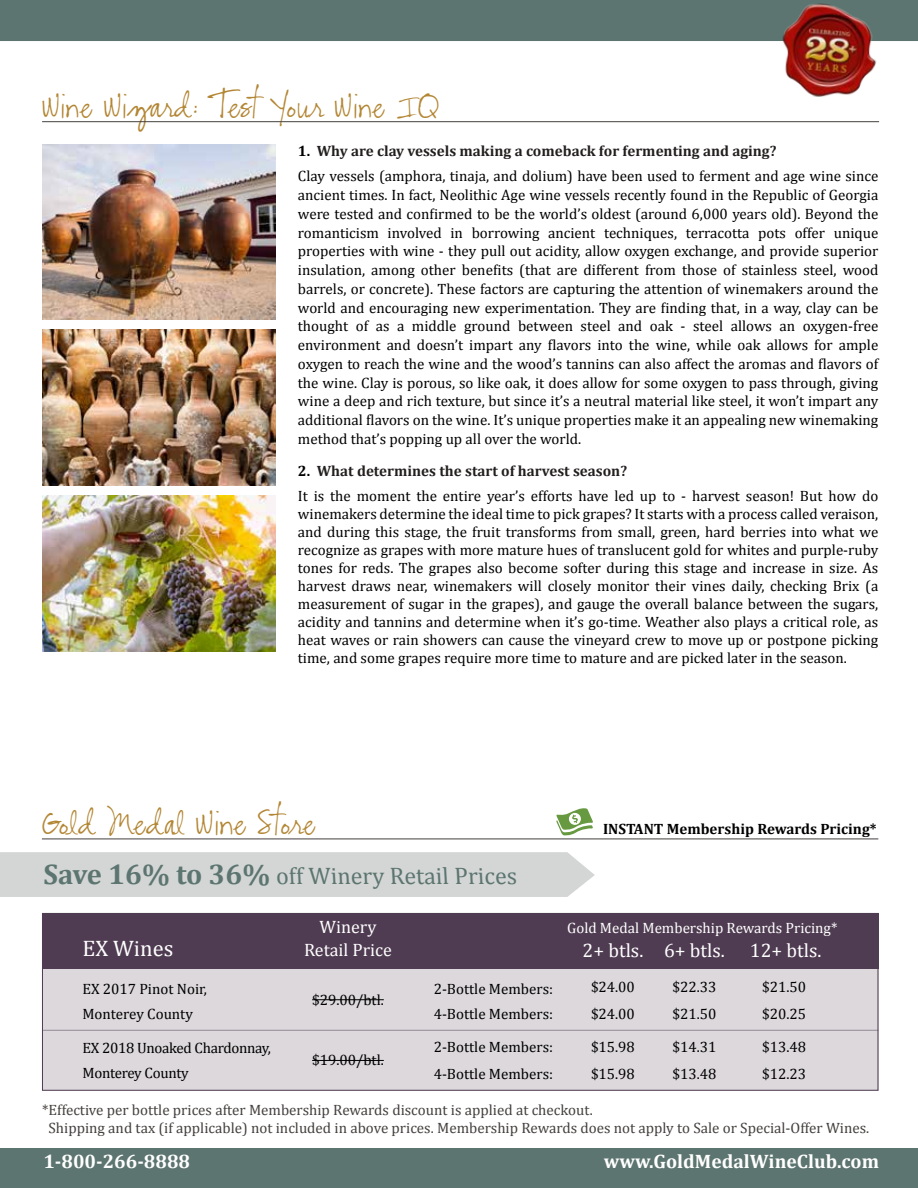
<style>
.page{position:relative;width:918px;height:1188px;background:#fff}
.page>*{position:absolute;margin:0;border:0;box-sizing:border-box;transform-origin:0 0}
.t1{font:33px "CK Alis Hand";color:#b38634}
.t2{font:24px "Cambria";color:#5d7570}
.t3{font:22.5px "Cambria";color:#fff}
.t4{font:700 19.5px "Cambria";color:#fff}
.t5{font:19.5px "Cambria";color:#fff}
.t6{font:18px/22.5px "Cambria";color:#fff;text-align:center}
.t7{font:15px/18.8px "Cambria";color:#000}
.t8{font:15px/18px "Cambria";color:#44403e}
.t9{font:15px/25.5px "Cambria";letter-spacing:-.02em;color:#000}
.t10{font:15px "Cambria";color:#fff}
.t11{font:700 15px "Cambria";color:#000}
.s1{font-weight:700}
.s2{font-weight:700;color:#241f1f}
.s3{font-weight:700;font-size:28.5px}
</style>
<div class="page">
<div style="left:0;top:0;width:918px;height:41px;background:#5d7570"></div>
<div style="left:0;top:1148px;width:918px;height:40px;background:#5d7570"></div>
<div style="left:42px;top:913px;width:836px;height:177px;background:#dcd8dc"></div>
<div style="left:42px;top:913px;width:836px;height:56px;background:#503c52"></div>
<hr style="left:42px;top:1030px;width:836px;height:1px;background:#958a97">
<hr style="left:42px;top:121px;width:837px;height:1px;background:#44403e">
<svg style="left:556px;top:808px;width:37px;height:27px"></svg>
<hr style="left:42px;top:839px;width:836px;height:1px;background:#44403e">
<div style="left:0;top:852px;width:595px;height:45px;background:#d3d6d5"></div>
<div style="left:42px;top:913px;width:836px;height:178px;border:1px solid #503c52"></div>
<img style="left:42px;top:144px;width:234px;height:175px">
<img style="left:42px;top:330px;width:234px;height:155px">
<img style="left:42px;top:496px;width:234px;height:155px">
<hr style="left:312px;top:999px;width:72px;height:1px;background:#000">
<hr style="left:312px;top:1060px;width:72px;height:1px;background:#000">
<img style="left:776px;top:0;width:108px;height:97px">
<h1 class="t1" style="left:42px;top:86px;width:398px">Wine Wizard: Test Your Wine IQ</h1>
<p class="t7" style="left:298px;top:138px;width:582px;line-height:25.5px"><span class="s1">1.</span> <span class="s2">Why are clay vessels making a comeback for fermenting and aging?<br></span>Clay vessels (amphora, tinaja, and dolium) have been used to ferment and age wine since</p>
<p class="t7" style="left:298px;top:186px;width:582px;text-align:justify">ancient times. In fact, Neolithic Age wine vessels recently found in the Republic of Georgia were tested and confirmed to be the world’s oldest (around 6,000 years old). Beyond the romanticism involved in borrowing ancient techniques, terracotta pots offer unique properties with wine - they pull out acidity, allow oxygen exchange, and provide superior insulation, among other benefits (that are different from those of stainless steel, wood barrels, or concrete). These factors are capturing the attention of winemakers around the world and encouraging new experimentation. They are finding that, in a way, clay can be thought of as a middle ground between steel and oak - steel allows an oxygen-free environment and doesn’t impart any flavors into the wine, while oak allows for ample oxygen to reach the wine and the wood’s tannins can also affect the aromas and flavors of the wine. Clay is porous, so like oak, it does allow for some oxygen to pass through, giving wine a deep and rich texture, but since it’s a neutral material like steel, it won’t impart any additional flavors on the wine. It’s unique properties make it an appealing new winemaking method that’s popping up all over the world.</p>
<p class="t7" style="left:298px;top:459px;width:582px;line-height:24.8px"><span class="s1">2.</span> <span class="s2">What determines the start of harvest season?<br></span>It is the moment the entire year’s efforts have led up to - harvest season! But how do</p>
<p class="t7" style="left:298px;top:505px;width:582px;line-height:18px;text-align:justify">winemakers determine the ideal time to pick grapes? It starts with a process called veraison, and during this stage, the fruit transforms from small, green, hard berries into what we recognize as grapes with more mature hues of translucent gold for whites and purple-ruby tones for reds. The grapes also become softer during this stage and increase in size. As harvest draws near, winemakers will closely monitor their vines daily, checking Brix (a measurement of sugar in the grapes), and gauge the overall balance between the sugars, acidity and tannins and determine when it’s go-time. Weather also plays a critical role, as heat waves or rain showers can cause the vineyard crew to move up or postpone picking time, and some grapes require more time to mature and are picked later in the season.</p>
<h1 class="t1" style="left:42px;top:803px;width:275px">Gold Medal Wine Store</h1>
<h2 class="t2" style="left:43px;top:862px;width:483px"><span class="s3">Save 1 6 % to 3 6 %</span> offWineryRetailPrices</h2>
<h3 class="t3" style="left:82px;top:935px;width:92px">EX Wines</h3>
<p class="t7" style="left:82px;top:976px;width:126px;line-height:25.5px">EX 2017 Pinot Noir,<br>Monterey County</p>
<p class="t9" style="left:82px;top:1035px;width:190px">EX 2018 Unoaked Chardonnay,<br>Monterey County</p>
<p class="t6" style="left:304px;top:916px;width:89px">Winery<br>Retail Price</p>
<p class="t7" style="left:312px;top:990px;width:73px">$29.00/btl.</p>
<p class="t7" style="left:312px;top:1051px;width:73px">$19.00/btl.</p>
<p class="t7" style="left:434px;top:976px;width:121px;line-height:25.3px">2-Bottle Members:<br>4-Bottle Members:</p>
<p class="t7" style="left:434px;top:1034px;width:121px;line-height:26.4px">2-Bottle Members:<br>4-Bottle Members:</p>
<p class="t11" style="left:603px;top:819px;width:275px">INSTANT Membership Rewards Pricing*</p>
<p class="t10" style="left:567px;top:919px;width:272px">Gold Medal Membership Rewards Pricing*</p>
<h3 class="t5" style="left:583px;top:939px;width:144px">2+ btls. 6+ btls.</h3>
<h3 class="t5" style="left:750px;top:939px;width:73px">12+ btls.</h3>
<p class="t7" style="left:591px;top:978px;width:45px">$24.00</p>
<p class="t7" style="left:673px;top:978px;width:45px">$22.33</p>
<p class="t7" style="left:762px;top:978px;width:45px">$21.50</p>
<p class="t7" style="left:591px;top:1004px;width:45px">$24.00</p>
<p class="t7" style="left:673px;top:1004px;width:45px">$21.50</p>
<p class="t7" style="left:762px;top:1004px;width:45px">$20.25</p>
<p class="t7" style="left:591px;top:1037px;width:45px">$15.98</p>
<p class="t7" style="left:673px;top:1037px;width:45px">$14.31</p>
<p class="t7" style="left:762px;top:1037px;width:45px">$13.48</p>
<p class="t7" style="left:591px;top:1064px;width:45px">$15.98</p>
<p class="t7" style="left:673px;top:1064px;width:45px">$13.48</p>
<p class="t7" style="left:762px;top:1064px;width:45px">$12.23</p>
<p class="t8" style="left:49px;top:1100px;width:822px;text-indent:-6px">*Effective per bottle prices after Membership Rewards discount is applied at checkout.<br>Shipping and tax (if applicable) not included in above prices. Membership Rewards does not apply to Sale or Special-Offer Wines.</p>
<h3 class="t4" style="left:43px;top:1147px;width:148px">1-800-266-8888</h3>
<h3 class="t4" style="left:604px;top:1147px;width:277px">www.GoldMedalWineClub.com</h3>
</div>
